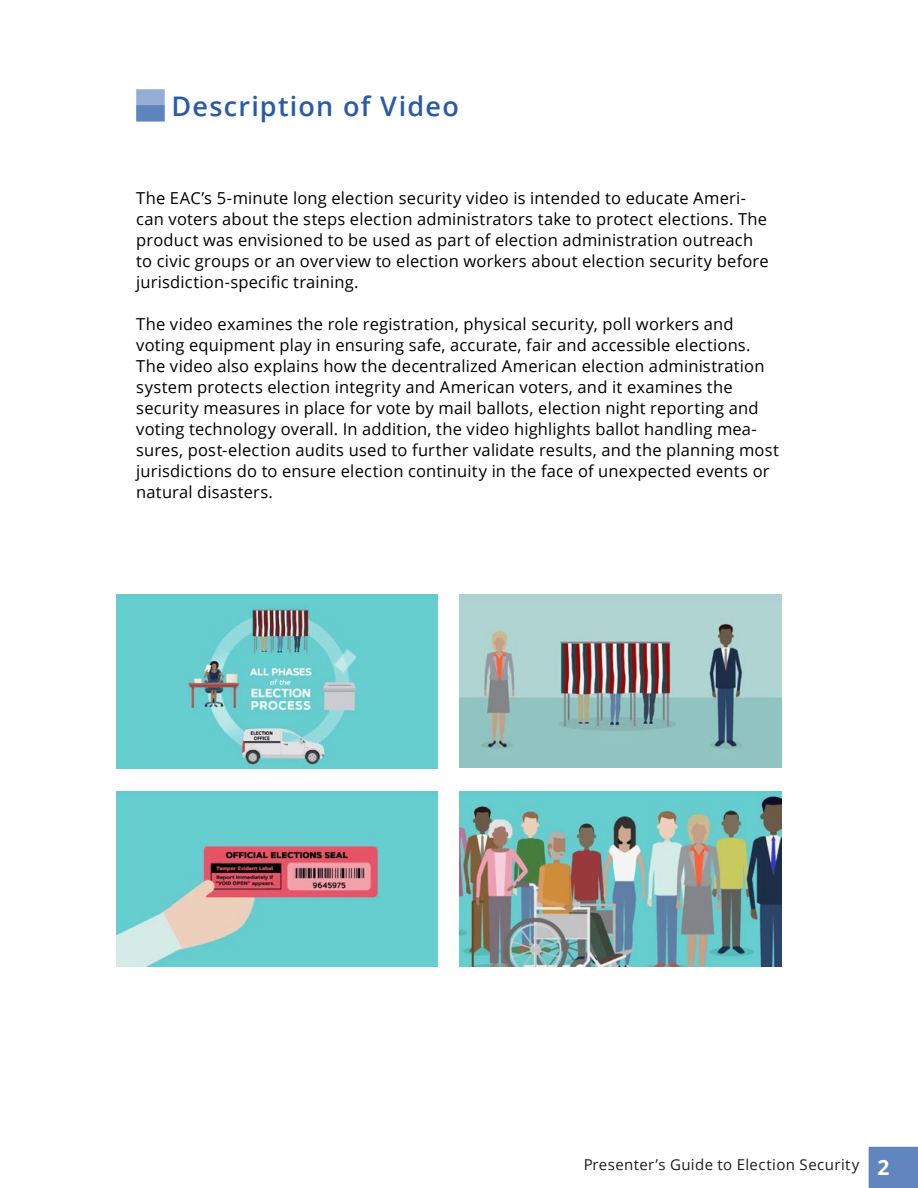
<style>
.page{position:relative;width:918px;height:1188px;background:#fff}
.page>*{position:absolute;margin:0;border:0;box-sizing:border-box;transform-origin:0 0}
.t1{font:600 27px "Open Sans";letter-spacing:.045em;color:#295ba9}
.t2{font:16.5px/21px "Open Sans";letter-spacing:.01em;color:#000}
.t3{font:15px "Open Sans";letter-spacing:.025em;color:#000}
.s1{font-weight:700;font-size:21px;color:#fff}
</style>
<div class="page">
<div style="left:869px;top:1147px;width:49px;height:41px;background:#6186bf"></div>
<div style="left:136px;top:89px;width:29px;height:33px;background:#94add4"></div>
<div style="left:136px;top:105px;width:29px;height:17px;background:#5e84be;border:2px solid #295ba9"></div>
<img style="left:117px;top:594px;width:320px;height:174px">
<img style="left:459px;top:594px;width:323px;height:174px">
<img style="left:117px;top:791px;width:320px;height:176px">
<img style="left:459px;top:791px;width:323px;height:176px">
<h1 class="t1" style="left:171px;top:87px;width:289px">Description of Video</h1>
<p class="t2" style="left:136px;top:187px;width:634px">The EAC’s 5-minute long election security video is intended to educate Ameri&shy;can voters about the steps election administrators take to protect elections. The product was envisioned to be used as part of election administration outreach to civic groups or an overview to election workers about election security before jurisdiction-specific training.</p>
<p class="t2" style="left:136px;top:313px;width:644px">The video examines the role registration, physical security, poll workers and voting equipment play in ensuring safe, accurate, fair and accessible elections.<br>The video also explains how the decentralized American election administration system protects election integrity and American voters, and it examines the security measures in place for vote by mail ballots, election night reporting and voting technology overall. In addition, the video highlights ballot handling mea&shy;sures, post-election audits used to further validate results, and the planning most jurisdictions do to ensure election continuity in the face of unexpected events or natural disasters.</p>
<p class="t3" style="left:583px;top:1155px;width:308px">Presenter’s Guide to Election Security <span class="s1">2</span></p>
</div>
